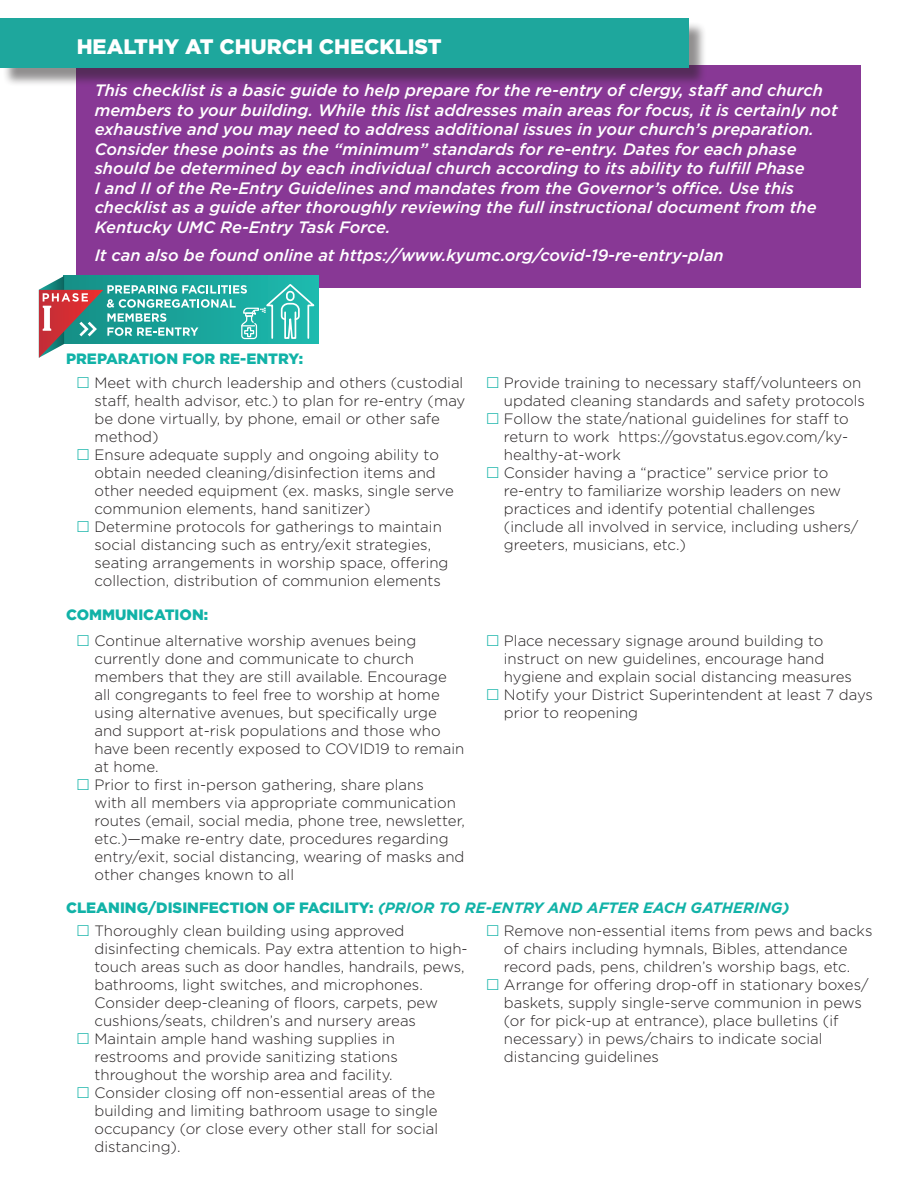
<style>
.page{position:relative;width:918px;height:1188px;background:#fff}
.page>*{position:absolute;margin:0;border:0;box-sizing:border-box;transform-origin:0 0}
.t1{font:900 21px "Gotham";color:#fff}
.t2{font:italic 500 16.5px/19.5px "Gotham";color:#fff}
.t3{font:300 15px/18px "Gotham";color:#231f20}
.t4{font:italic 700 15px "Gotham";color:#11b2a7}
.t5{font:900 15px "Gotham";color:#11b2a7}
.s1{font-weight:900;font-style:normal}
</style>
<div class="page">
<div style="left:77px;top:65px;width:784px;height:222px;background:#883895"></div>
<div style="left:2px;top:21px;width:705px;height:66px;background:#231f20;opacity:.5"></div>
<div style="left:0;top:19px;width:688px;height:49px;background:#1ea79d"></div>
<svg style="left:39px;top:276px;width:279px;height:82px"></svg>
<h1 class="t1" style="left:77px;top:32px;width:367px">HEALTHY AT CHURCH CHECKLIST</h1>
<p class="t2" style="left:95px;top:80px;width:745px">This checklist is a basic guide to help prepare for the re-entry of clergy, staff and church members to your building. While this list addresses main areas for focus, it is certainly not exhaustive and you may need to address additional issues in your church’s preparation.<br>Consider these points as the “minimum” standards for re-entry. Dates for each phase should be determined by each individual church according to its ability to fulfill Phase<br>I and II of the Re-Entry Guidelines and mandates from the Governor’s office. Use this checklist as a guide after thoroughly reviewing the full instructional document from the Kentucky UMC Re-Entry Task Force.</p>
<p class="t2" style="left:95px;top:245px;width:631px">It can also be found online at https://www.kyumc.org/covid-19-re-entry-plan</p>
<p class="t5" style="left:66px;top:349px;width:238px">PREPARATION FOR RE-ENTRY:</p>
<p class="t3" style="left:94px;top:373px;width:372px">Meet with church leadership and others (custodial staff, health advisor, etc.) to plan for re-entry (may be done virtually, by phone, email or other safe method)<br>Ensure adequate supply and ongoing ability to obtain needed cleaning/disinfection items and other needed equipment (ex. masks, single serve communion elements, hand sanitizer)<br>Determine protocols for gatherings to maintain social distancing such as entry/exit strategies, seating arrangements in worship space, offering collection, distribution of communion elements</p>
<p class="t3" style="left:504px;top:373px;width:363px">Provide training to necessary staff/volunteers on updated cleaning standards and safety protocols Follow the state/national guidelines for staff to return to work https://govstatus.egov.com/ky&shy;healthy-at-work<br>Consider having a “practice” service prior to re-entry to familiarize worship leaders on new practices and identify potential challenges (include all involved in service, including ushers/ greeters, musicians, etc.)</p>
<p class="t5" style="left:66px;top:605px;width:144px">COMMUNICATION:</p>
<p class="t3" style="left:94px;top:631px;width:372px">Continue alternative worship avenues being currently done and communicate to church members that they are still available. Encourage all congregants to feel free to worship at home using alternative avenues, but specifically urge and support at-risk populations and those who have been recently exposed to COVID19 to remain at home.<br>Prior to first in-person gathering, share plans<br>with all members via appropriate communication routes (email, social media, phone tree, newsletter, etc.)—make re-entry date, procedures regarding entry/exit, social distancing, wearing of masks and other changes known to all</p>
<p class="t3" style="left:504px;top:631px;width:371px">Place necessary signage around building to instruct on new guidelines, encourage hand hygiene and explain social distancing measures Notify your District Superintendent at least 7 days prior to reopening</p>
<p class="t4" style="left:66px;top:897px;width:725px"><span class="s1">CLEANING/DISINFECTION OF FACILITY:</span> (PRIOR TO RE-ENTRY AND AFTER EACH GATHERING)</p>
<p class="t3" style="left:94px;top:921px;width:375px">Thoroughly clean building using approved disinfecting chemicals. Pay extra attention to high&shy;touch areas such as door handles, handrails, pews, bathrooms, light switches, and microphones.<br>Consider deep-cleaning of floors, carpets, pew cushions/seats, children’s and nursery areas Maintain ample hand washing supplies in restrooms and provide sanitizing stations throughout the worship area and facility.<br>Consider closing off non-essential areas of the building and limiting bathroom usage to single occupancy (or close every other stall for social distancing).</p>
<p class="t3" style="left:504px;top:921px;width:370px">Remove non-essential items from pews and backs of chairs including hymnals, Bibles, attendance record pads, pens, children’s worship bags, etc.<br>Arrange for offering drop-off in stationary boxes/ baskets, supply single-serve communion in pews (or for pick-up at entrance), place bulletins (if necessary) in pews/chairs to indicate social distancing guidelines</p>
</div>
